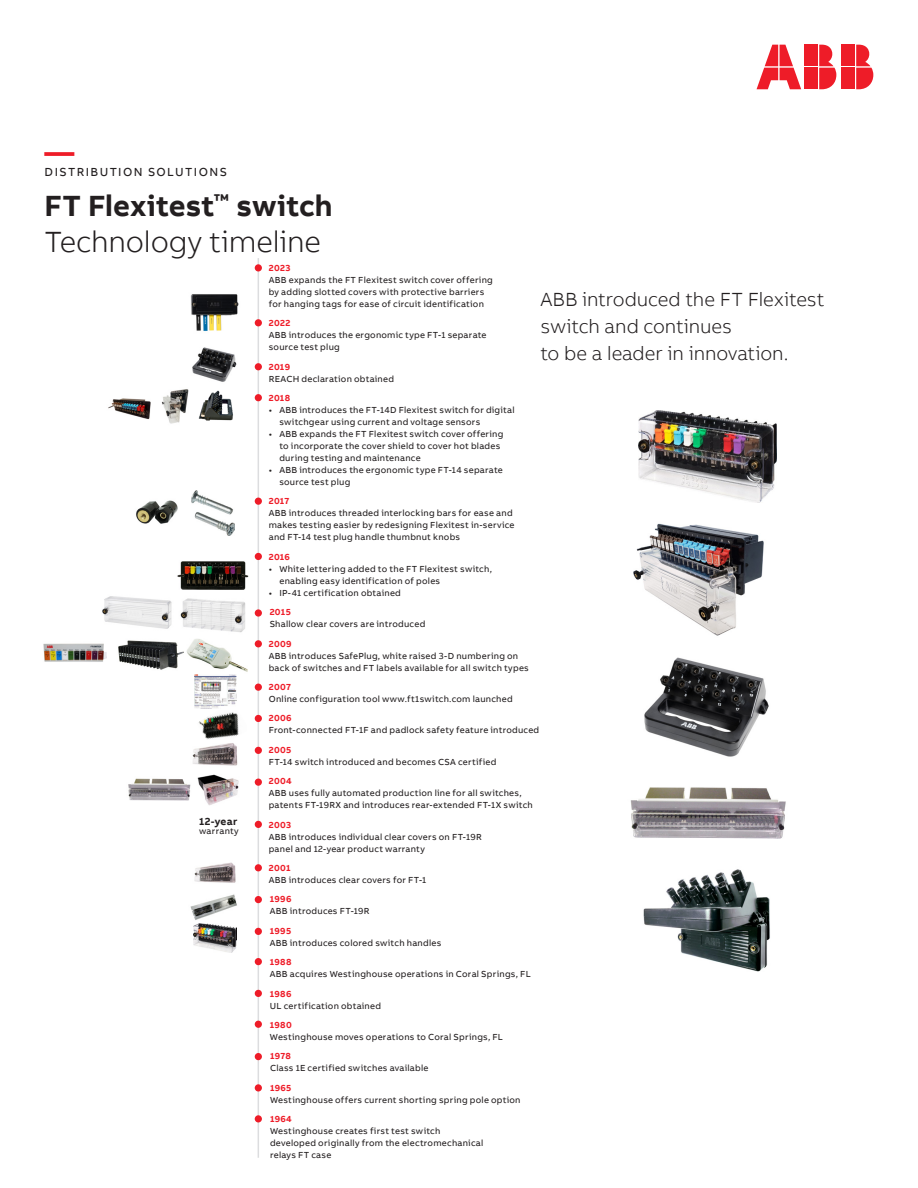
<style>
.page{position:relative;width:918px;height:1188px;background:#fff}
.page>*{position:absolute;margin:0;border:0;box-sizing:border-box;transform-origin:0 0}
.Headline_M_20pt_24pt{font:700 30px "AB Bvoice";color:#231f20}
.Subheadline_M_20pt_2{font:300 30px "AB Bvoice";letter-spacing:-.005em;color:#231f20}
.Headline_M_20pt_24pt-2{font:700 30px "AB Bvoice";color:#ee1c28}
.Lead_13pt_18pt{font:300 19.5px/27px "AB Bvoice";letter-spacing:-.005em;color:#231f20}
.Category_M_8pt_9_6pt{font:12px "AB Bvoice";letter-spacing:.12em;color:#231f20}
.Caption_6pt_8pt{font:700 10.5px "AB Bvoice";letter-spacing:.025em;color:#231f20}
.Caption_6pt_8pt-2{font:9px/12px "AB Bvoice";letter-spacing:.025em;color:#231f20}
.Caption_6pt_8pt-3{font:700 9px "AB Bvoice";letter-spacing:.03em;color:#ee1c28}
</style>
<div class="page">
<div style="left:842px;top:45px;width:13px;height:21px;background:#ee1c28"></div>
<div style="left:842px;top:68px;width:13px;height:21px;background:#ee1c28"></div>
<svg style="left:856px;top:45px;width:17px;height:44px"></svg>
<svg style="left:757px;top:45px;width:44px;height:44px"></svg>
<div style="left:805px;top:45px;width:13px;height:21px;background:#ee1c28"></div>
<div style="left:805px;top:68px;width:13px;height:21px;background:#ee1c28"></div>
<svg style="left:819px;top:45px;width:17px;height:44px"></svg>
<hr style="left:258px;top:258px;width:1px;height:900px;background:#dcdddf">
<div style="left:255px;top:264px;width:7px;height:8px;background:#ee1c28;border-radius:50%"></div>
<div style="left:255px;top:1115px;width:7px;height:7px;background:#ee1c28;border-radius:50%"></div>
<div style="left:255px;top:1084px;width:7px;height:8px;background:#ee1c28;border-radius:50%"></div>
<div style="left:255px;top:1053px;width:7px;height:7px;background:#ee1c28;border-radius:50%"></div>
<div style="left:255px;top:1021px;width:7px;height:7px;background:#ee1c28;border-radius:50%"></div>
<div style="left:255px;top:990px;width:7px;height:7px;background:#ee1c28;border-radius:50%"></div>
<div style="left:255px;top:958px;width:7px;height:7px;background:#ee1c28;border-radius:50%"></div>
<div style="left:255px;top:928px;width:7px;height:7px;background:#ee1c28;border-radius:50%"></div>
<div style="left:255px;top:896px;width:7px;height:7px;background:#ee1c28;border-radius:50%"></div>
<div style="left:255px;top:864px;width:7px;height:7px;background:#ee1c28;border-radius:50%"></div>
<div style="left:255px;top:821px;width:7px;height:7px;background:#ee1c28;border-radius:50%"></div>
<div style="left:255px;top:640px;width:7px;height:7px;background:#ee1c28;border-radius:50%"></div>
<div style="left:255px;top:779px;width:7px;height:7px;background:#ee1c28;border-radius:50%"></div>
<div style="left:255px;top:609px;width:7px;height:8px;background:#ee1c28;border-radius:50%"></div>
<div style="left:255px;top:747px;width:7px;height:7px;background:#ee1c28;border-radius:50%"></div>
<div style="left:255px;top:715px;width:7px;height:7px;background:#ee1c28;border-radius:50%"></div>
<div style="left:255px;top:553px;width:7px;height:7px;background:#ee1c28;border-radius:50%"></div>
<div style="left:255px;top:684px;width:7px;height:7px;background:#ee1c28;border-radius:50%"></div>
<div style="left:255px;top:498px;width:7px;height:7px;background:#ee1c28;border-radius:50%"></div>
<div style="left:255px;top:394px;width:7px;height:7px;background:#ee1c28;border-radius:50%"></div>
<div style="left:255px;top:319px;width:7px;height:7px;background:#ee1c28;border-radius:50%"></div>
<img style="left:190px;top:294px;width:49px;height:37px">
<img style="left:192px;top:347px;width:45px;height:35px">
<img style="left:108px;top:398px;width:43px;height:22px">
<img style="left:161px;top:389px;width:28px;height:35px">
<img style="left:198px;top:390px;width:35px;height:31px">
<img style="left:191px;top:490px;width:44px;height:46px">
<img style="left:136px;top:500px;width:42px;height:24px">
<img style="left:177px;top:561px;width:72px;height:29px">
<img style="left:180px;top:598px;width:65px;height:35px">
<img style="left:102px;top:596px;width:70px;height:33px">
<img style="left:186px;top:639px;width:62px;height:33px">
<img style="left:118px;top:640px;width:66px;height:30px">
<img style="left:43px;top:643px;width:64px;height:19px">
<img style="left:195px;top:674px;width:41px;height:34px">
<img style="left:198px;top:712px;width:41px;height:27px">
<img style="left:192px;top:743px;width:46px;height:23px">
<img style="left:197px;top:774px;width:42px;height:31px">
<img style="left:128px;top:778px;width:63px;height:23px">
<img style="left:194px;top:862px;width:42px;height:21px">
<img style="left:190px;top:894px;width:47px;height:26px">
<img style="left:193px;top:924px;width:44px;height:29px">
<img style="left:639px;top:410px;width:138px;height:93px">
<img style="left:633px;top:523px;width:131px;height:113px">
<img style="left:644px;top:657px;width:125px;height:100px">
<img style="left:630px;top:787px;width:156px;height:52px">
<img style="left:643px;top:869px;width:127px;height:102px">
<div style="left:255px;top:363px;width:7px;height:7px;background:#ee1c28;border-radius:50%"></div>
<p class="Headline_M_20pt_24pt-2" style="left:45px;top:132px;width:31px">—</p>
<p class="Category_M_8pt_9_6pt" style="left:45px;top:165px;width:184px">DISTRIBUTION SOLUTIONS</p>
<p class="Headline_M_20pt_24pt" style="left:45px;top:186px;width:290px">FT Flexitest<sup>™</sup> switch</p>
<p class="Subheadline_M_20pt_2" style="left:45px;top:224px;width:278px">Technology timeline</p>
<p class="Caption_6pt_8pt-3" style="left:269px;top:262px;width:23px">2023</p>
<p class="Caption_6pt_8pt-2" style="left:269px;top:274px;width:226px">ABB expands the FT Flexitest switch cover offering by adding slotted covers with protective barriers for hanging tags for ease of circuit identification</p>
<p class="Caption_6pt_8pt-3" style="left:269px;top:317px;width:23px">2022</p>
<p class="Caption_6pt_8pt-2" style="left:269px;top:329px;width:219px">ABB introduces the ergonomic type FT-1 separate source test plug</p>
<p class="Caption_6pt_8pt-3" style="left:269px;top:361px;width:23px">2019</p>
<p class="Caption_6pt_8pt-2" style="left:269px;top:373px;width:127px">REACH declaration obtained</p>
<p class="Lead_13pt_18pt" style="left:540px;top:286px;width:286px">ABB introduced the FT Flexitest switch and continues</p>
<p class="Lead_13pt_18pt" style="left:540px;top:340px;width:250px">to be a leader in innovation.</p>
<p class="Caption_6pt_8pt" style="left:199px;top:815px;width:40px">12-year</p>
<p class="Caption_6pt_8pt-2" style="left:199px;top:825px;width:41px">warranty</p>
<p class="Caption_6pt_8pt-3" style="left:269px;top:392px;width:23px">2018</p>
<p class="Caption_6pt_8pt-2" style="left:279px;top:404px;width:237px;text-indent:-11px">• ABB introduces the FT-14D Flexitest switch for digital switchgear using current and voltage sensors</p>
<p class="Caption_6pt_8pt-2" style="left:279px;top:428px;width:226px;text-indent:-11px">• ABB expands the FT Flexitest switch cover offering to incorporate the cover shield to cover hot blades during testing and maintenance</p>
<p class="Caption_6pt_8pt-2" style="left:279px;top:464px;width:225px;text-indent:-11px">• ABB introduces the ergonomic type FT-14 separate source test plug</p>
<p class="Caption_6pt_8pt-3" style="left:269px;top:496px;width:22px">2017</p>
<p class="Caption_6pt_8pt-2" style="left:269px;top:507px;width:247px">ABB introduces threaded interlocking bars for ease and makes testing easier by redesigning Flexitest in-service and FT-14 test plug handle thumbnut knobs</p>
<p class="Caption_6pt_8pt-3" style="left:269px;top:551px;width:23px">2016</p>
<p class="Caption_6pt_8pt-2" style="left:279px;top:563px;width:214px;text-indent:-11px">• White lettering added to the FT Flexitest switch, enabling easy identification of poles</p>
<p class="Caption_6pt_8pt-2" style="left:269px;top:587px;width:134px">• IP-41 certification obtained</p>
<p class="Caption_6pt_8pt-3" style="left:270px;top:606px;width:23px">2015</p>
<p class="Caption_6pt_8pt-2" style="left:270px;top:618px;width:157px">Shallow clear covers are introduced</p>
<p class="Caption_6pt_8pt-3" style="left:269px;top:638px;width:24px">2009</p>
<p class="Caption_6pt_8pt-2" style="left:269px;top:650px;width:262px">ABB introduces SafePlug, white raised 3-D numbering on back of switches and FT labels available for all switch types</p>
<p class="Caption_6pt_8pt-3" style="left:269px;top:681px;width:24px">2007</p>
<p class="Caption_6pt_8pt-2" style="left:269px;top:693px;width:246px">Online configuration tool www.ft1switch.com launched</p>
<p class="Caption_6pt_8pt-3" style="left:269px;top:713px;width:24px">2006</p>
<p class="Caption_6pt_8pt-2" style="left:269px;top:724px;width:272px">Front-connected FT-1F and padlock safety feature introduced</p>
<p class="Caption_6pt_8pt-3" style="left:269px;top:744px;width:24px">2005</p>
<p class="Caption_6pt_8pt-2" style="left:269px;top:756px;width:229px">FT-14 switch introduced and becomes CSA certified</p>
<p class="Caption_6pt_8pt-3" style="left:269px;top:775px;width:24px">2004</p>
<p class="Caption_6pt_8pt-2" style="left:269px;top:787px;width:266px">ABB uses fully automated production line for all switches, patents FT-19RX and introduces rear-extended FT-1X switch</p>
<p class="Caption_6pt_8pt-3" style="left:269px;top:819px;width:24px">2003</p>
<p class="Caption_6pt_8pt-2" style="left:269px;top:831px;width:215px">ABB introduces individual clear covers on FT-19R panel and 12-year product warranty</p>
<p class="Caption_6pt_8pt-3" style="left:269px;top:862px;width:23px">2001</p>
<p class="Caption_6pt_8pt-2" style="left:269px;top:874px;width:159px">ABB introduces clear covers for FT-1</p>
<p class="Caption_6pt_8pt-3" style="left:270px;top:894px;width:23px">1996</p>
<p class="Caption_6pt_8pt-2" style="left:270px;top:905px;width:101px">ABB introduces FT-19R</p>
<p class="Caption_6pt_8pt-3" style="left:270px;top:925px;width:23px">1995</p>
<p class="Caption_6pt_8pt-2" style="left:270px;top:937px;width:173px">ABB introduces colored switch handles</p>
<p class="Caption_6pt_8pt-3" style="left:270px;top:956px;width:23px">1988</p>
<p class="Caption_6pt_8pt-2" style="left:270px;top:968px;width:262px">ABB acquires Westinghouse operations in Coral Springs, FL</p>
<p class="Caption_6pt_8pt-3" style="left:270px;top:988px;width:23px">1986</p>
<p class="Caption_6pt_8pt-2" style="left:270px;top:1000px;width:113px">UL certification obtained</p>
<p class="Caption_6pt_8pt-3" style="left:270px;top:1019px;width:23px">1980</p>
<p class="Caption_6pt_8pt-2" style="left:270px;top:1031px;width:235px">Westinghouse moves operations to Coral Springs, FL</p>
<p class="Caption_6pt_8pt-3" style="left:270px;top:1051px;width:22px">1978</p>
<p class="Caption_6pt_8pt-2" style="left:270px;top:1062px;width:160px">Class 1E certified switches available</p>
<p class="Caption_6pt_8pt-3" style="left:270px;top:1082px;width:23px">1965</p>
<p class="Caption_6pt_8pt-2" style="left:270px;top:1094px;width:252px">Westinghouse offers current shorting spring pole option</p>
<p class="Caption_6pt_8pt-3" style="left:270px;top:1113px;width:23px">1964</p>
<p class="Caption_6pt_8pt-2" style="left:270px;top:1125px;width:215px">Westinghouse creates first test switch developed originally from the electromechanical relays FT case</p>
</div>
